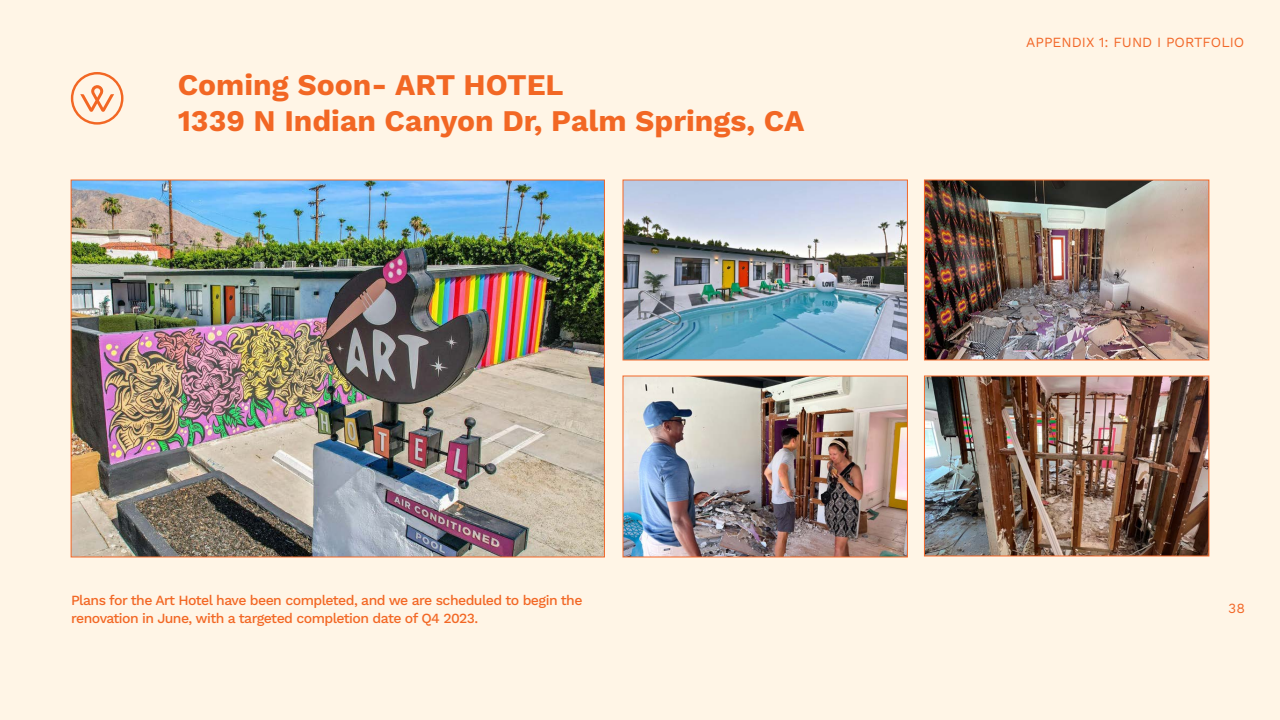
<style>
.page{position:relative;width:1280px;height:720px;background:#fff5e6}
.page>*{position:absolute;margin:0;border:0;box-sizing:border-box;transform-origin:0 0}
.t1{font:700 30px/36px "Work Sans";color:#f26724}
.t2{font:500 14px/18px "Work Sans";letter-spacing:-.04em;color:#f26724}
.t3{font:14px "Work Sans";color:#f26829}
.t4{font:14px "Work Sans";color:#f26724}
</style>
<div class="page">
<img style="left:73px;top:182px;width:530px;height:373px">
<img style="left:926px;top:378px;width:281px;height:176px">
<div style="left:924px;top:376px;width:285px;height:180px;border:1px solid #f26829"></div>
<img style="left:625px;top:378px;width:281px;height:177px">
<div style="left:623px;top:376px;width:285px;height:181px;border:1px solid #f26829"></div>
<img style="left:625px;top:182px;width:281px;height:176px">
<img style="left:926px;top:182px;width:281px;height:176px">
<div style="left:924px;top:180px;width:285px;height:180px;border:1px solid #f26829"></div>
<svg style="left:71px;top:72px;width:52px;height:53px"></svg>
<h1 class="t1" style="left:178px;top:68px;width:628px">Coming Soon- ART HOTEL<br>1339 N Indian Canyon Dr, Palm Springs, CA</h1>
<p class="t3" style="left:1026px;top:34px;width:220px">APPENDIX 1: FUND I PORTFOLIO</p>
<p class="t2" style="left:71px;top:592px;width:513px">Plans for the Art Hotel have been completed, and we are scheduled to begin the renovation in June, with a targeted completion date of Q4 2023.</p>
<p class="t4" style="left:1228px;top:600px;width:18px">38</p>
</div>
